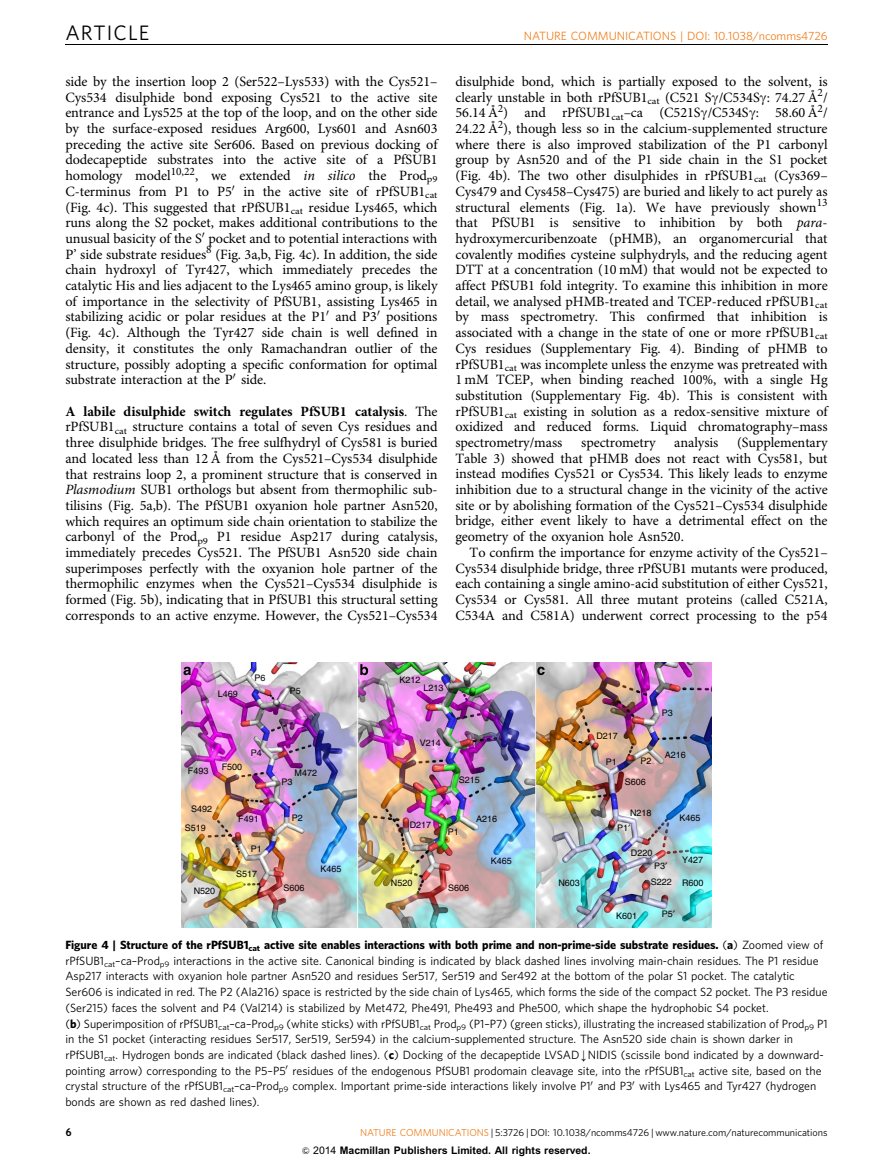
<style>
.page{position:relative;width:893px;height:1174px;background:#fff}
.page>*{position:absolute;margin:0;border:0;box-sizing:border-box;transform-origin:0 0}
.t1{font:20.85px "Adv O Tea 1 a 7398";letter-spacing:.055em;color:#000}
.t2{font:14.25px/15.8px "Adv OT1 ef 757 c 0";color:#000;text-align:justify}
.t3{font:14.25px "Adv O Tb 65 e 897 d.B";color:#000}
.t4{font:12px/15.8px "Adv O Tea 1 a 7398";color:#000}
.t5{font:12px "Adv O Tcb 88 df 00";color:#000}
.t6{font:12px "Adv O Tea 1 a 7398";color:#f1801f}
.t7{font:10.8px "Adv T Tda 6 f 6 cb 8.B";color:#000}
.t8{font:10.5px "Adv PAD35";color:#000}
.t9{font:10.05px "Adv O Tea 1 a 7398";color:#000}
.t10{font:9px/19.2px "Helvetica";color:#000}
.s1{font-family:"Adv OT7 d 6 df 7 ab.I"}
.s2{font-family:"Adv OT1 ef 757 c 0"}
.s3{font-family:"Adv Pi 1"}
.s4{font-family:"Adv O Tea 1 a 7398"}
.s5{font-family:"Adv O Tcb 88 df 00"}
.s6{font-family:"Adv Els Ent 1"}
.s7{color:#f1801f}
.s8{font-family:"Adv TA42"}
.s9{font-family:"Adv PAD33"}
</style>
<div class="page">
<img style="left:181px;top:663px;width:531px;height:264px">
<svg style="left:183px;top:666px;width:8px;height:9px"></svg>
<svg style="left:360px;top:664px;width:8px;height:11px"></svg>
<svg style="left:537px;top:666px;width:8px;height:9px"></svg>
<hr style="left:65px;top:44px;width:763px;height:1px;background:#000">
<h1 class="t1" style="left:65px;top:25px;width:85px">ARTICLE</h1>
<p class="t6" style="left:524px;top:32px;width:305px">NATURE COMMUNICATIONS | DOI: 10.1038/ncomms4726</p>
<p class="t2" style="left:65px;top:75px;width:374px">side by the insertion loop 2 (Ser522–Lys533) with the Cys521– Cys534 disulphide bond exposing Cys521 to the active site entrance and Lys525 at the top of the loop, and on the other side by the surface-exposed residues Arg600, Lys601 and Asn603 preceding the active site Ser606. Based on previous docking of dodecapeptide substrates into the active site of a PfSUB1 homology model<sup>10,22</sup>, we extended <span class="s1">in silico</span> the Prod<sub>p9<br></sub>C-terminus from P1 to P5<sup>0</sup> in the active site of rPfSUB1<sub>cat </sub>(Fig. 4c). This suggested that rPfSUB1<sub>cat</sub> residue Lys465, which runs along the S2 pocket, makes additional contributions to the unusual basicity of the S<sup>0</sup> pocket and to potential interactions with P’ side substrate residues<sup>8</sup> (Fig. 3a,b, Fig. 4c). In addition, the side chain hydroxyl of Tyr427, which immediately precedes the catalytic His and lies adjacent to the Lys465 amino group, is likely of importance in the selectivity of PfSUB1, assisting Lys465 in stabilizing acidic or polar residues at the P1<sup>0</sup> and P3<sup>0</sup> positions (Fig. 4c). Although the Tyr427 side chain is well defined in density, it constitutes the only Ramachandran outlier of the structure, possibly adopting a specific conformation for optimal substrate interaction at the P<sup>0</sup> side.</p>
<p class="t3" style="left:65px;top:406px;width:374px">A labile disulphide switch regulates PfSUB1 catalysis<span class="s2">. The</span></p>
<p class="t2" style="left:65px;top:420px;width:374px">rPfSUB1<sub>cat</sub> structure contains a total of seven Cys residues and three disulphide bridges. The free sulfhydryl of Cys581 is buried and located less than 12 Å from the Cys521–Cys534 disulphide that restrains loop 2, a prominent structure that is conserved in <span class="s1">Plasmodium</span> SUB1 orthologs but absent from thermophilic sub&shy;tilisins (Fig. 5a,b). The PfSUB1 oxyanion hole partner Asn520, which requires an optimum side chain orientation to stabilize the carbonyl of the Prod<sub>p9</sub> P1 residue Asp217 during catalysis, immediately precedes Cys521. The PfSUB1 Asn520 side chain superimposes perfectly with the oxyanion hole partner of the thermophilic enzymes when the Cys521–Cys534 disulphide is formed (Fig. 5b), indicating that in PfSUB1 this structural setting corresponds to an active enzyme. However, the Cys521–Cys534</p>
<p class="t2" style="left:455px;top:75px;width:374px">disulphide bond, which is partially exposed to the solvent, is clearly unstable in both rPfSUB1<sub>cat</sub> (C521 S<span class="s3">g</span>/C534S<span class="s3">g</span>: 74.27 Å<sup>2</sup>/ 56.14 Å<sup>2</sup>) and rPfSUB1<sub>cat</sub>–ca (C521S<span class="s3">g</span>/C534S<span class="s3">g</span>: 58.60 Å<sup>2</sup>/ 24.22 Å<sup>2</sup>), though less so in the calcium-supplemented structure where there is also improved stabilization of the P1 carbonyl group by Asn520 and of the P1 side chain in the S1 pocket (Fig. 4b). The two other disulphides in rPfSUB1<sub>cat</sub> (Cys369– Cys479 and Cys458–Cys475) are buried and likely to act purely as structural elements (Fig. 1a). We have previously shown<sup>13 </sup>that PfSUB1 is sensitive to inhibition by both <span class="s1">para&shy;</span>hydroxymercuribenzoate (pHMB), an organomercurial that covalently modifies cysteine sulphydryls, and the reducing agent DTT at a concentration (10 mM) that would not be expected to affect PfSUB1 fold integrity. To examine this inhibition in more detail, we analysed pHMB-treated and TCEP-reduced rPfSUB1<sub>cat </sub>by mass spectrometry. This confirmed that inhibition is associated with a change in the state of one or more rPfSUB1<sub>cat </sub>Cys residues (Supplementary Fig. 4). Binding of pHMB to rPfSUB1<sub>cat</sub> was incomplete unless the enzyme was pretreated with 1 mM TCEP, when binding reached 100%, with a single Hg substitution (Supplementary Fig. 4b). This is consistent with rPfSUB1<sub>cat</sub> existing in solution as a redox-sensitive mixture of oxidized and reduced forms. Liquid chromatography–mass spectrometry/mass</p>
<p class="t2" style="left:455px;top:436px;width:374px;text-indent:282px">(Supplementary Table 3) showed that pHMB does not react with Cys581, but instead modifies Cys521 or Cys534. This likely leads to enzyme inhibition due to a structural change in the vicinity of the active site or by abolishing formation of the Cys521–Cys534 disulphide bridge, either event likely to have a detrimental effect on the geometry of the oxyanion hole Asn520.</p>
<p class="t2" style="left:455px;top:546px;width:374px;text-indent:14px">To confirm the importance for enzyme activity of the Cys521– Cys534 disulphide bridge, three rPfSUB1 mutants were produced, each containing a single amino-acid substitution of either Cys521, Cys534 or Cys581. All three mutant proteins (called C521A, C534A and C581A) underwent correct processing to the p54</p>
<p class="t2" style="left:581px;top:436px;width:76px">spectrometry</p>
<p class="t2" style="left:674px;top:436px;width:46px">analysis</p>
<p class="t10" style="left:218px;top:685px;width:22px">L469</p>
<p class="t10" style="left:255px;top:669px;width:13px">P6</p>
<p class="t10" style="left:290px;top:682px;width:13px">P5</p>
<p class="t10" style="left:400px;top:671px;width:23px">K212</p>
<p class="t10" style="left:423px;top:679px;width:22px">L213</p>
<p class="t10" style="left:662px;top:704px;width:13px">P3</p>
<p class="t10" style="left:188px;top:762px;width:22px">F493</p>
<p class="t10" style="left:185px;top:800px;width:29px;text-indent:6px">S492<br>S519</p>
<p class="t10" style="left:222px;top:758px;width:22px">F500</p>
<p class="t10" style="left:251px;top:743px;width:13px">P4</p>
<p class="t10" style="left:238px;top:810px;width:22px">F491</p>
<p class="t10" style="left:295px;top:764px;width:24px">M472</p>
<p class="t10" style="left:282px;top:773px;width:13px">P3</p>
<p class="t10" style="left:292px;top:809px;width:13px">P2</p>
<p class="t10" style="left:420px;top:734px;width:23px">V214</p>
<p class="t10" style="left:459px;top:771px;width:23px">S215</p>
<p class="t10" style="left:410px;top:816px;width:23px">D217</p>
<p class="t10" style="left:448px;top:823px;width:13px">P1</p>
<p class="t10" style="left:476px;top:810px;width:23px">A216</p>
<p class="t10" style="left:596px;top:726px;width:23px">D217</p>
<p class="t10" style="left:606px;top:753px;width:13px">P1</p>
<p class="t10" style="left:641px;top:752px;width:13px">P2</p>
<p class="t10" style="left:625px;top:773px;width:23px">S606</p>
<p class="t10" style="left:630px;top:804px;width:23px">N218</p>
<p class="t10" style="left:617px;top:818px;width:13px">P1</p>
<p class="t10" style="left:665px;top:746px;width:23px">A216</p>
<p class="t10" style="left:679px;top:809px;width:23px">K465</p>
<p class="t10" style="left:251px;top:840px;width:13px">P1</p>
<p class="t10" style="left:236px;top:864px;width:23px">S517</p>
<p class="t10" style="left:194px;top:882px;width:23px">N520</p>
<p class="t10" style="left:283px;top:879px;width:23px">S606</p>
<p class="t10" style="left:320px;top:860px;width:23px">K465</p>
<p class="t10" style="left:391px;top:874px;width:23px">N520</p>
<p class="t10" style="left:448px;top:879px;width:23px">S606</p>
<p class="t10" style="left:631px;top:844px;width:23px">D220</p>
<p class="t10" style="left:491px;top:852px;width:23px">K465</p>
<p class="t10" style="left:682px;top:850px;width:23px">Y427</p>
<p class="t10" style="left:651px;top:858px;width:23px;line-height:16.5px;text-align:center">P3<br>S222</p>
<p class="t10" style="left:558px;top:874px;width:23px">N603</p>
<p class="t10" style="left:682px;top:874px;width:23px">R600</p>
<p class="t10" style="left:616px;top:907px;width:23px">K601</p>
<p class="t10" style="left:662px;top:905px;width:13px">P5</p>
<p class="t5" style="left:65px;top:940px;width:759px">Figure 4 | Structure of the rPfSUB1<sub>cat</sub> active site enables interactions with both prime and non-prime-side substrate residues. <span class="s4">(</span>a<span class="s4">) Zoomed view of</span></p>
<p class="t4" style="left:65px;top:953px;width:764px">rPfSUB1<sub>cat</sub>–ca–Prod<sub>p9</sub> interactions in the active site. Canonical binding is indicated by black dashed lines involving main-chain residues. The P1 residue Asp217 interacts with oxyanion hole partner Asn520 and residues Ser517, Ser519 and Ser492 at the bottom of the polar S1 pocket. The catalytic Ser606 is indicated in red. The P2 (Ala216) space is restricted by the side chain of Lys465, which forms the side of the compact S2 pocket. The P3 residue (Ser215) faces the solvent and P4 (Val214) is stabilized by Met472, Phe491, Phe493 and Phe500, which shape the hydrophobic S4 pocket.<br>(<span class="s5">b</span>) Superimposition of rPfSUB1<sub>cat</sub>–ca–Prod<sub>p9</sub> (white sticks) with rPfSUB1<sub>cat</sub> Prod<sub>p9</sub> (P1–P7) (green sticks), illustrating the increased stabilization of Prod<sub>p9</sub> P1 in the S1 pocket (interacting residues Ser517, Ser519, Ser594) in the calcium-supplemented structure. The Asn520 side chain is shown darker in rPfSUB1<sub>cat</sub>. Hydrogen bonds are indicated (black dashed lines). (<span class="s5">c</span>) Docking of the decapeptide LVSAD<span class="s6">k</span>NIDIS (scissile bond indicated by a downward&shy;pointing arrow) corresponding to the P5–P5<sup>0</sup> residues of the endogenous PfSUB1 prodomain cleavage site, into the rPfSUB1<sub>cat</sub> active site, based on the crystal structure of the rPfSUB1<sub>cat</sub>–ca–Prod<sub>p9</sub> complex. Important prime-side interactions likely involve P1<sup>0</sup> and P3<sup>0</sup> with Lys465 and Tyr427 (hydrogen bonds are shown as red dashed lines).</p>
<p class="t7" style="left:65px;top:1128px;width:8px">6</p>
<p class="t9" style="left:360px;top:1128px;width:469px"><span class="s7">NATURE COMMUNICATIONS</span> | 5:3726 | DOI: 10.1038/ncomms4726 | www.nature.com/naturecommunications</p>
<p class="t8" style="left:302px;top:1146px;width:290px"><span class="s8">&amp;</span> <span class="s9">2014</span> Macmillan Publishers Limited. All rights reserved.</p>
</div>
